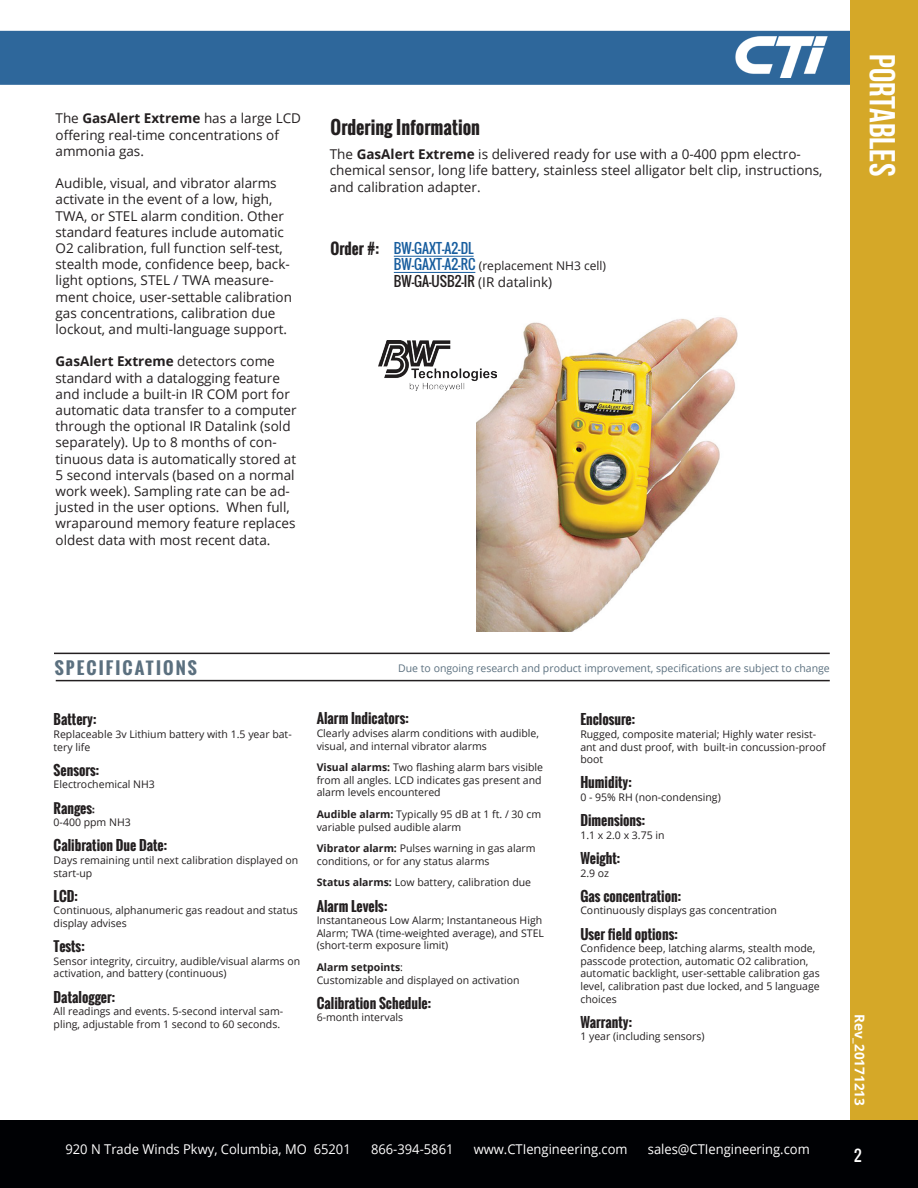
<style>
.page{position:relative;width:918px;height:1188px;background:#fff}
.page>*{position:absolute;margin:0;border:0;box-sizing:border-box;transform-origin:0 0}
.t1{font:700 36px "Bebas Neue";color:#fff}
.t2{font:700 18px "Oswald";color:#231f20}
.t3{font:700 16.5px "Oswald";letter-spacing:.12em;color:#5b707f;scale:1.07 1}
.t4{font:700 15px "Oswald";color:#231f20}
.t5{font:15px "Oswald";color:#fff}
.t6{font:13.5px/16.2px "Open Sans";color:#231f20}
.t7{font:700 13.5px "Oswald";color:#231f20}
.t8{font:13.5px "Open Sans";color:#fff;scale:.96 1}
.t9{font:13.5px "Oswald";color:#231f20}
.t10{font:13.5px "Oswald";color:#175d9e}
.t11{font:700 13.5px "Open Sans";color:#fff}
.Text_Arial{font:12px "Open Sans";color:#231f20}
.t12{font:10.5px/12.6px "Open Sans";color:#231f20}
.t13{font:10.5px "Open Sans";color:#5b707f}
.t14{font:700 10.5px "Open Sans";color:#231f20}
.s1{font-weight:700}
.s2{font-family:"Oswald";font-size:13.5px;color:#175d9e}
.s3{font-family:"Open Sans"}
.s4{font-size:10.5px}
.s5{font-weight:400}
</style>
<div class="page">
<div style="left:0;top:31px;width:918px;height:54px;background:#2e679b;border:2px solid #2e679b"></div>
<div style="left:851px;top:0;width:67px;height:1188px;background:#d5a828"></div>
<div style="left:0;top:1120px;width:918px;height:68px;background:#000104"></div>
<hr style="left:54px;top:653px;width:776px;height:1px;background:#231f20">
<hr style="left:56px;top:680px;width:774px;height:1px;background:#231f20">
<img style="left:735px;top:36px;width:93px;height:42px">
<hr style="left:394px;top:256px;width:80px;height:1px;background:#175d9e">
<hr style="left:394px;top:272px;width:81px;height:1px;background:#175d9e">
<img style="left:477px;top:317px;width:260px;height:315px">
<img style="left:379px;top:340px;width:117px;height:50px">
<p class="t6" style="left:56px;top:110px;width:247px">The <span class="s1">GasAlert Extreme</span> has a large LCD offering real-time concentrations of ammonia gas.</p>
<p class="t6" style="left:56px;top:175px;width:238px">Audible, visual, and vibrator alarms activate in the event of a low, high, TWA, or STEL alarm condition. Other standard features include automatic O2 calibration, full function self-test, stealth mode, confidence beep, back&shy;light options, STEL / TWA measure&shy;ment choice, user-settable calibration gas concentrations, calibration due lockout, and multi-language support.</p>
<p class="t6" style="left:56px;top:353px;width:236px"><span class="s1">GasAlert Extreme</span> detectors come standard with a datalogging feature and include a built-in IR COM port for</p>
<p class="t6" style="left:56px;top:402px;width:243px">automatic data transfer to a computer through the optional IR Datalink (sold separately). Up to 8 months of con&shy;tinuous data is automatically stored at 5 second intervals (based on a normal work week). Sampling rate can be ad&shy;justed in the user options. When full, wraparound memory feature replaces oldest data with most recent data.</p>
<h2 class="t2" style="left:331px;top:113px;width:151px">Ordering Information</h2>
<p class="t6" style="left:330px;top:146px;width:494px">The <span class="s1">GasAlert Extreme</span> is delivered ready for use with a 0-400 ppm electro&shy;chemical sensor, long life battery, stainless steel alligator belt clip, instructions, and calibration adapter.</p>
<h3 class="t4" style="left:331px;top:237px;width:50px">Order #:</h3>
<p class="t10" style="left:394px;top:238px;width:81px">BW-GAXT-A2-DL</p>
<p class="Text_Arial" style="left:394px;top:258px;width:214px"><span class="s2">BW-GAXT-A2-RC</span> (replacement NH3 cell)</p>
<p class="t9" style="left:394px;top:271px;width:160px">BW-GA-USB2-IR <span class="s3">(IR datalink)</span></p>
<h1 class="t1" style="left:902px;top:54px;width:124px;rotate:90deg">Portables</h1>
<h3 class="t3" style="left:55px;top:655px;width:135px">SPECIFICATIONS</h3>
<p class="t7" style="left:54px;top:710px;width:44px">Battery:</p>
<p class="t12" style="left:54px;top:728px;width:240px">Replaceable 3v Lithium battery with 1.5 year bat&shy;tery life</p>
<p class="t7" style="left:54px;top:760px;width:47px">Sensors:</p>
<p class="t12" style="left:54px;top:778px;width:103px">Electrochemical NH3</p>
<p class="t7" style="left:54px;top:798px;width:43px">Ranges<span class="s4">:</span></p>
<p class="t12" style="left:54px;top:816px;width:79px">0-400 ppm NH3</p>
<p class="t7" style="left:54px;top:836px;width:115px">Calibration Due Date:</p>
<p class="t12" style="left:54px;top:854px;width:246px">Days remaining until next calibration displayed on start-up</p>
<p class="t7" style="left:54px;top:886px;width:26px">LCD:</p>
<p class="t12" style="left:54px;top:904px;width:246px">Continuous, alphanumeric gas readout and status display advises</p>
<p class="t7" style="left:54px;top:936px;width:33px">Tests:</p>
<p class="t12" style="left:54px;top:954px;width:248px">Sensor integrity, circuitry, audible/visual alarms on activation, and battery (continuous)</p>
<p class="t7" style="left:54px;top:987px;width:63px">Datalogger:</p>
<p class="t12" style="left:54px;top:1005px;width:231px">All readings and events. 5-second interval sam&shy;pling, adjustable from 1 second to 60 seconds.</p>
<p class="t13" style="left:398px;top:661px;width:433px">Due to ongoing research and product improvement, specifications are subject to change</p>
<p class="t7" style="left:317px;top:708px;width:94px">Alarm Indicators:</p>
<p class="t12" style="left:317px;top:727px;width:224px">Clearly advises alarm conditions with audible, visual, and internal vibrator alarms</p>
<p class="t12" style="left:317px;top:761px;width:228px"><span class="s1">Visual alarms:</span> Two flashing alarm bars visible from all angles. LCD indicates gas present and alarm levels encountered</p>
<p class="t12" style="left:317px;top:808px;width:226px"><span class="s1">Audible alarm:</span> Typically 95 dB at 1 ft. / 30 cm variable pulsed audible alarm</p>
<p class="t12" style="left:317px;top:842px;width:220px"><span class="s1">Vibrator alarm:</span> Pulses warning in gas alarm conditions, or for any status alarms</p>
<p class="t12" style="left:317px;top:876px;width:216px"><span class="s1">Status alarms:</span> Low battery, calibration due</p>
<p class="t7" style="left:317px;top:896px;width:72px">Alarm Levels:</p>
<p class="t12" style="left:317px;top:914px;width:229px">Instantaneous Low Alarm; Instantaneous High<br>Alarm; TWA (time-weighted average), and STEL (short-term exposure limit)</p>
<p class="t14" style="left:317px;top:960px;width:88px">Alarm setpoints<span class="s5">:</span></p>
<p class="t12" style="left:317px;top:973px;width:204px">Customizable and displayed on activation</p>
<p class="t7" style="left:317px;top:993px;width:116px">Calibration Schedule:</p>
<p class="t12" style="left:317px;top:1011px;width:88px">6-month intervals</p>
<p class="t7" style="left:580px;top:710px;width:56px">Enclosure:</p>
<p class="t12" style="left:580px;top:728px;width:247px">Rugged, composite material; Highly water resist&shy;ant and dust proof, with built-in concussion-proof boot</p>
<p class="t7" style="left:580px;top:773px;width:53px">Humidity:</p>
<p class="t12" style="left:580px;top:791px;width:142px">0 - 95% RH (non-condensing)</p>
<p class="t7" style="left:580px;top:810px;width:67px">Dimensions:</p>
<p class="t12" style="left:580px;top:828px;width:86px">1.1 x 2.0 x 3.75 in</p>
<p class="t7" style="left:580px;top:848px;width:41px">Weight:</p>
<p class="t12" style="left:580px;top:866px;width:30px">2.9 oz</p>
<p class="t7" style="left:580px;top:886px;width:102px">Gas concentration:</p>
<p class="t12" style="left:580px;top:904px;width:198px">Continuously displays gas concentration</p>
<p class="t7" style="left:580px;top:924px;width:99px">User field options:</p>
<p class="t12" style="left:580px;top:942px;width:241px">Confidence beep, latching alarms, stealth mode, passcode protection, automatic O2 calibration, automatic backlight, user-settable calibration gas level, calibration past due locked, and 5 language choices</p>
<p class="t7" style="left:580px;top:1012px;width:53px">Warranty:</p>
<p class="t12" style="left:580px;top:1030px;width:126px">1 year (including sensors)</p>
<p class="t8" style="left:65px;top:1140px;width:299px">920 N Trade Winds Pkwy, Columbia, MO 65201</p>
<p class="t8" style="left:371px;top:1140px;width:87px">866-394-5861</p>
<p class="t8" style="left:474px;top:1140px;width:162px">www.CTIengineering.com</p>
<p class="t8" style="left:648px;top:1140px;width:170px">sales@CTIengineering.com</p>
<p class="t11" style="left:869px;top:1014px;width:93px;rotate:90deg">Rev_20171213</p>
<h3 class="t5" style="left:854px;top:1144px;width:9px">2</h3>
</div>
